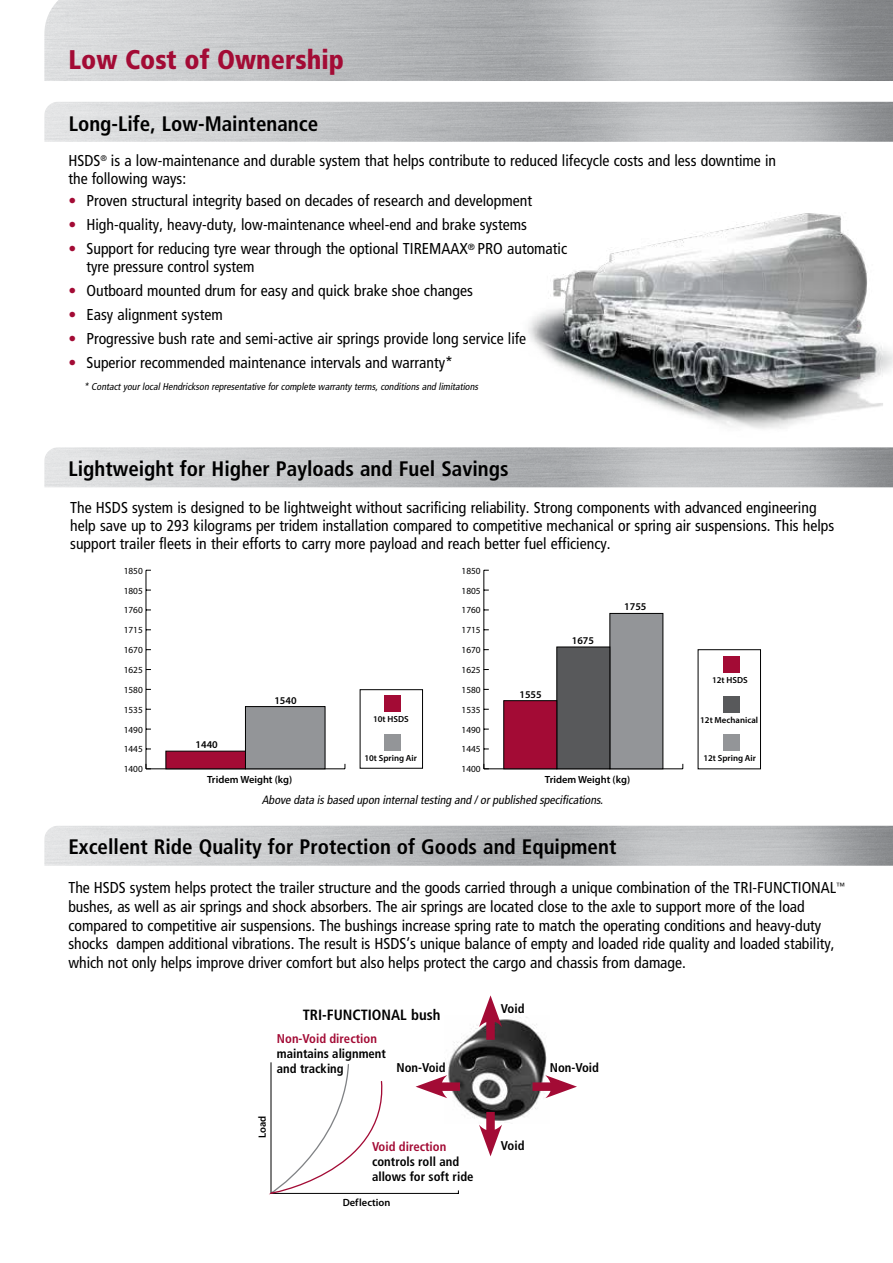
<style>
.page{position:relative;width:893px;height:1263px;background:#fff}
.page>*{position:absolute;margin:0;border:0;box-sizing:border-box;transform-origin:0 0}
.t1{font:900 condensed 27px "Frutiger LT Std";color:#a30b35}
.t2{font:700 condensed 21px "Frutiger LT Std";color:#000}
.t3{font:condensed 15.75px/18px "Frutiger LT Std";color:#000}
.t4{font:700 condensed 14.85px "Frutiger LT Std";color:#000}
.t5{font:700 condensed 12.75px/15.3px "Frutiger LT Std";color:#000}
.t6{font:700 condensed 12.75px "Frutiger LT Std";color:#a30b35}
.t7{font:italic condensed 12px "Frutiger LT Std";color:#000}
.t8{font:600 10.5px "Myriad Pro";color:#000}
.t9{font:600 10.35px "Myriad Pro";color:#000}
.t10{font:italic condensed 9.9px "Frutiger LT Std";color:#000}
.t11{font:9.3px "Myriad Pro";color:#000}
.t12{font:600 8.85px "Myriad Pro";color:#000}
.s1{color:#a30b35}
</style>
<div class="page">
<hr style="left:271px;top:1193px;width:187px;height:1px;background:#000">
<hr style="left:271px;top:1062px;width:1px;height:131px;background:#000">
<svg style="left:269px;top:1063px;width:119px;height:132px"></svg>
<img style="left:447px;top:1017px;width:100px;height:104px">
<div style="left:486px;top:1014px;width:9px;height:26px;background:#a30b35"></div>
<svg style="left:479px;top:995px;width:23px;height:32px"></svg>
<div style="left:434px;top:1082px;width:26px;height:9px;background:#a30b35"></div>
<svg style="left:416px;top:1075px;width:31px;height:23px"></svg>
<div style="left:533px;top:1082px;width:26px;height:9px;background:#a30b35"></div>
<svg style="left:545px;top:1075px;width:32px;height:23px"></svg>
<div style="left:486px;top:1112px;width:9px;height:26px;background:#a30b35"></div>
<svg style="left:479px;top:1124px;width:23px;height:32px"></svg>
<img style="left:528px;top:213px;width:365px;height:216px">
<hr style="left:146px;top:768px;width:199px;height:1px;background:#000">
<hr style="left:146px;top:570px;width:1px;height:199px;background:#000">
<div style="left:245px;top:706px;width:80px;height:63px;background:#939598;border:1px solid #000"></div>
<div style="left:166px;top:751px;width:80px;height:18px;background:#a30b35;border:1px solid #000"></div>
<hr style="left:484px;top:570px;width:1px;height:199px;background:#000">
<div style="left:610px;top:613px;width:53px;height:156px;background:#939598;border:1px solid #000"></div>
<svg style="left:360px;top:649px;width:401px;height:120px"></svg>
<h1 class="t1" style="left:68px;top:43px;width:277px">Low Cost of Ownership</h1>
<h2 class="t2" style="left:69px;top:111px;width:251px">Long-Life, Low-Maintenance</h2>
<p class="t3" style="left:68px;top:152px;width:709px">HSDS<sup>®</sup> is a low-maintenance and durable system that helps contribute to reduced lifecycle costs and less downtime in the following ways:</p>
<p class="t3" style="left:68px;top:192px;width:465px"><span class="s1">•</span> Proven structural integrity based on decades of research and development</p>
<p class="t3" style="left:68px;top:216px;width:460px"><span class="s1">•</span> High-quality, heavy-duty, low-maintenance wheel-end and brake systems</p>
<p class="t3" style="left:86px;top:240px;width:482px;text-indent:-18px"><span class="s1">•</span> Support for reducing tyre wear through the optional TIREMAAX<sup>®</sup> PRO automatic tyre pressure control system</p>
<p class="t3" style="left:68px;top:282px;width:406px"><span class="s1">•</span> Outboard mounted drum for easy and quick brake shoe changes</p>
<p class="t3" style="left:68px;top:306px;width:156px"><span class="s1">•</span> Easy alignment system</p>
<p class="t3" style="left:68px;top:330px;width:459px"><span class="s1">•</span> Progressive bush rate and semi-active air springs provide long service life</p>
<p class="t3" style="left:68px;top:354px;width:386px"><span class="s1">•</span> Superior recommended maintenance intervals and warranty*</p>
<p class="t10" style="left:84px;top:380px;width:398px">* ContactyourlocalHendrickson representative forcomplete warranty terms,conditionsand limitations</p>
<h2 class="t2" style="left:68px;top:456px;width:442px">Lightweight for Higher Payloads and Fuel Savings</h2>
<p class="t3" style="left:70px;top:498px;width:766px">The HSDS system is designed to be lightweight without sacrificing reliability. Strong components with advanced engineering help save up to 293 kilograms per tridem installation compared to competitive mechanical or spring air suspensions. This helps support trailer fleets in their efforts to carry more payload and reach better fuel efficiency.</p>
<p class="t11" style="left:124px;top:565px;width:21px">1850</p>
<p class="t11" style="left:462px;top:565px;width:21px">1850</p>
<p class="t11" style="left:124px;top:585px;width:21px">1805</p>
<p class="t11" style="left:462px;top:585px;width:21px">1805</p>
<p class="t11" style="left:124px;top:605px;width:21px">1760</p>
<p class="t11" style="left:462px;top:605px;width:21px">1760</p>
<p class="t9" style="left:624px;top:600px;width:24px">1755</p>
<p class="t11" style="left:124px;top:624px;width:21px">1715</p>
<p class="t11" style="left:462px;top:624px;width:21px">1715</p>
<p class="t9" style="left:572px;top:634px;width:24px">1675</p>
<p class="t11" style="left:124px;top:644px;width:21px">1670</p>
<p class="t11" style="left:462px;top:644px;width:21px">1670</p>
<p class="t11" style="left:124px;top:664px;width:21px">1625</p>
<p class="t11" style="left:462px;top:664px;width:21px">1625</p>
<p class="t11" style="left:124px;top:684px;width:21px">1580</p>
<p class="t9" style="left:274px;top:693px;width:24px">1540</p>
<p class="t11" style="left:462px;top:684px;width:21px">1580</p>
<p class="t9" style="left:519px;top:688px;width:24px">1555</p>
<p class="t11" style="left:124px;top:704px;width:21px">1535</p>
<p class="t11" style="left:462px;top:704px;width:21px">1535</p>
<p class="t11" style="left:124px;top:724px;width:21px">1490</p>
<p class="t11" style="left:124px;top:744px;width:21px">1445</p>
<p class="t11" style="left:124px;top:763px;width:21px">1400</p>
<p class="t9" style="left:196px;top:738px;width:24px">1440</p>
<p class="t9" style="left:207px;top:773px;width:87px">Tridem Weight (kg)</p>
<p class="t12" style="left:373px;top:714px;width:37px">10t HSDS</p>
<p class="t12" style="left:364px;top:752px;width:54px">10t Spring Air</p>
<p class="t11" style="left:462px;top:724px;width:21px">1490</p>
<p class="t11" style="left:462px;top:744px;width:21px">1445</p>
<p class="t11" style="left:462px;top:763px;width:21px">1400</p>
<p class="t9" style="left:545px;top:773px;width:87px">Tridem Weight (kg)</p>
<p class="t7" style="left:262px;top:793px;width:345px">Above data isbased upon internaltesting and /orpublished specifications.</p>
<h2 class="t2" style="left:68px;top:835px;width:549px">Excellent Ride Quality for Protection of Goods and Equipment</h2>
<p class="t12" style="left:712px;top:675px;width:37px">12t HSDS</p>
<p class="t12" style="left:700px;top:714px;width:59px">12t Mechanical</p>
<p class="t12" style="left:703px;top:753px;width:54px">12t Spring Air</p>
<p class="t3" style="left:68px;top:878px;width:778px;line-height:18.8px">The HSDS system helps protect the trailer structure and the goods carried through a unique combination of the TRI-FUNCTIONAL<sup>™ </sup>bushes, as well as air springs and shock absorbers. The air springs are located close to the axle to support more of the load compared to competitive air suspensions. The bushings increase spring rate to match the operating conditions and heavy-duty shocks dampen additional vibrations. The result is HSDS’s unique balance of empty and loaded ride quality and loaded stability, which not only helps improve driver comfort but also helps protect the cargo and chassis from damage.</p>
<p class="t4" style="left:303px;top:1006px;width:139px">TRI-FUNCTIONAL bush</p>
<p class="t5" style="left:501px;top:1001px;width:25px">Void</p>
<p class="t6" style="left:277px;top:1030px;width:102px">Non-Void direction</p>
<p class="t5" style="left:277px;top:1046px;width:111px">maintains alignment and tracking</p>
<p class="t5" style="left:397px;top:1060px;width:51px">Non-Void</p>
<p class="t5" style="left:550px;top:1060px;width:51px">Non-Void</p>
<p class="t8" style="left:255px;top:1138px;width:24px;rotate:-90deg">Load</p>
<p class="t6" style="left:372px;top:1139px;width:76px">Void direction</p>
<p class="t5" style="left:372px;top:1154px;width:103px">controls roll and allows for soft ride</p>
<p class="t8" style="left:343px;top:1196px;width:49px">Def lection</p>
<p class="t5" style="left:501px;top:1138px;width:25px">Void</p>
</div>
